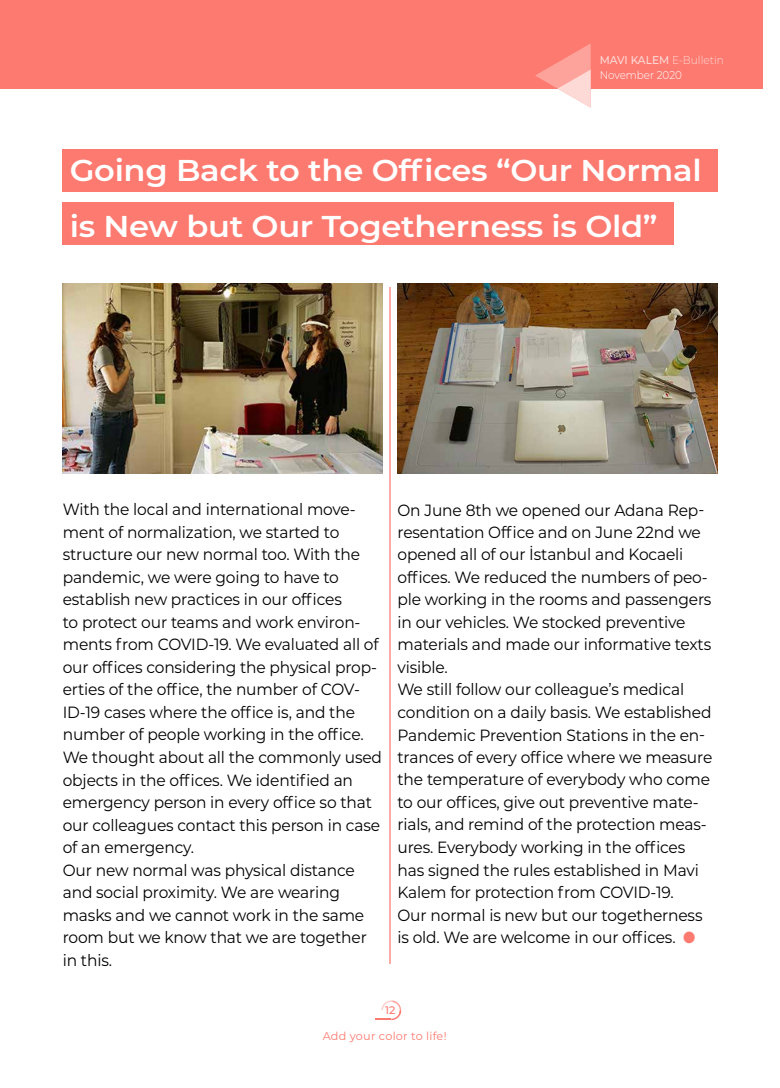
<style>
.page{position:relative;width:780px;height:1088px;background:#fff}
.page>*{position:absolute;margin:0;border:0;box-sizing:border-box;transform-origin:0 0}
.t1{font:600 30.12px/55.5px "Montserrat";letter-spacing:-.01em;color:#fff;scale:1.07 1}
.t2{font:16.25px/22.5px "Montserrat";letter-spacing:-.01em;color:#000;scale:.95 1}
.t3{font:300 11.25px/14.9px "Montserrat";color:#fff;scale:.92 1}
.t4{font:11.25px "Montserrat";letter-spacing:.02em;color:#fd7a70}
.t5{font:500 10.88px "Montserrat";color:#fd7a70}
.s1{font-weight:500;color:#fedad7}
.s2{color:#fedad7}
.s3{color:#fd7a70}
</style>
<div class="page">
<hr style="left:389px;top:287px;width:1px;height:677px;background:#fd7a70">
<div style="left:0;top:0;width:762px;height:89px;background:#fd7a70"></div>
<svg style="left:535px;top:44px;width:55px;height:63px"></svg>
<svg style="left:375px;top:1000px;width:26px;height:20px"></svg>
<div style="left:63px;top:149px;width:654px;height:42px;background:#fd7a70"></div>
<div style="left:63px;top:203px;width:611px;height:42px;background:#fd7a70"></div>
<img style="left:62px;top:283px;width:320px;height:190px">
<img style="left:397px;top:283px;width:320px;height:190px">
<p class="t3" style="left:599px;top:53px;width:136px"><span class="s1">MAVI KALEM</span> <span class="s2">E-Bulletin<br></span>November 2020</p>
<h1 class="t1" style="left:70px;top:142px;width:592px">Going Back to the Offices “Our Normal is New but Our Togetherness is Old”</h1>
<p class="t2" style="left:63px;top:498px;width:337px">With the local and international move&shy;ment of normalization, we started to structure our new normal too. With the pandemic, we were going to have to establish new practices in our offices<br>to protect our teams and work environ&shy;ments from COVID-19. We evaluated all of our offices considering the physical prop&shy;erties of the office, the number of COV-ID-19 cases where the office is, and the number of people working in the office.<br>We thought about all the commonly used objects in the offices. We identified an emergency person in every office so that our colleagues contact this person in case of an emergency.<br>Our new normal was physical distance and social proximity. We are wearing masks and we cannot work in the same room but we know that we are together in this.</p>
<p class="t2" style="left:397px;top:498px;width:333px">On June 8th we opened our Adana Rep&shy;resentation Office and on June 22nd we opened all of our İstanbul and Kocaeli offices. We reduced the numbers of peo&shy;ple working in the rooms and passengers in our vehicles. We stocked preventive materials and made our informative texts visible.<br>We still follow our colleague’s medical condition on a daily basis. We established Pandemic Prevention Stations in the en&shy;trances of every office where we measure the temperature of everybody who come to our offices, give out preventive mate&shy;rials, and remind of the protection meas&shy;ures. Everybody working in the offices has signed the rules established in Mavi Kalem for protection from COVID-19.<br>Our normal is new but our togetherness is old. We are welcome in our offices. <span class="s3">●</span></p>
<p class="t5" style="left:385px;top:1003px;width:12px">12</p>
<p class="t4" style="left:322px;top:1028px;width:125px">Add your color to life!</p>
</div>
